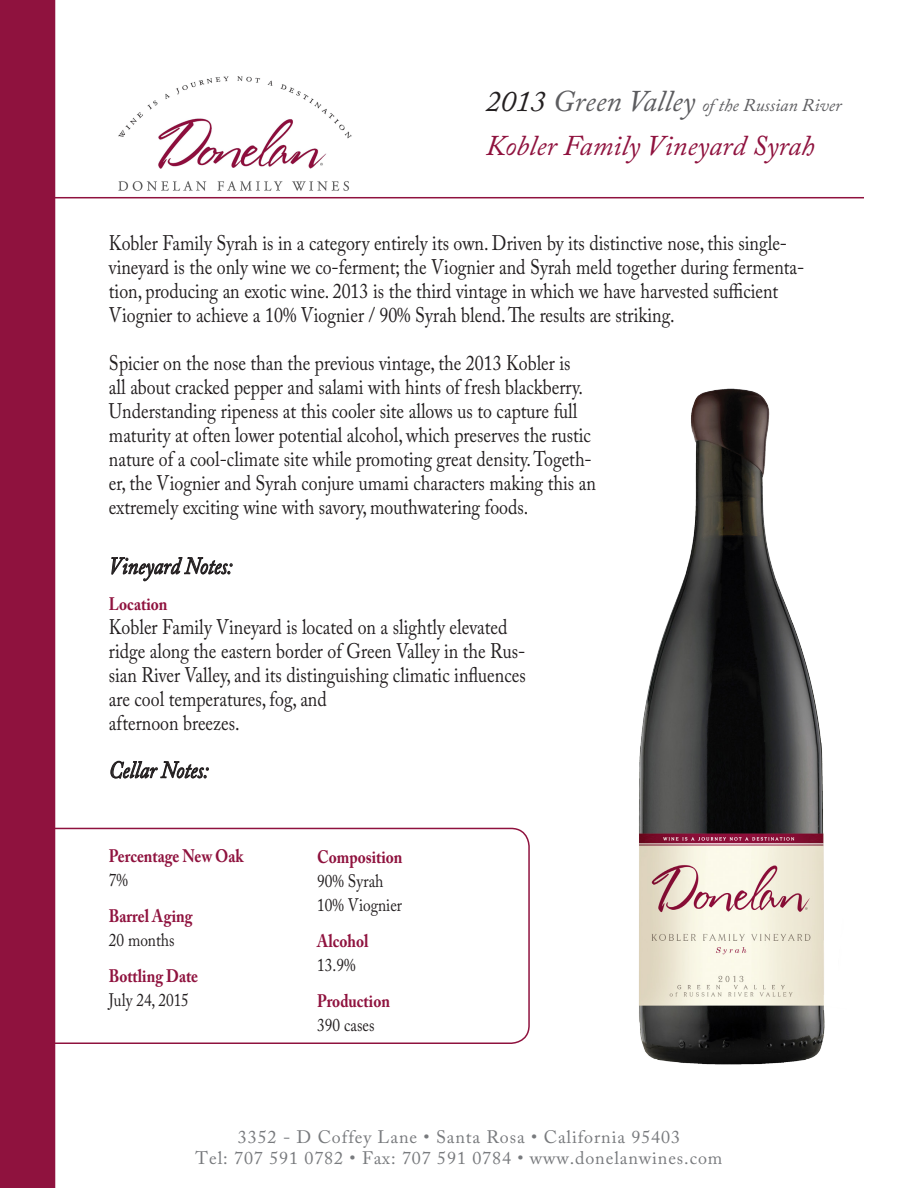
<style>
.page{position:relative;width:918px;height:1188px;background:#fff}
.page>*{position:absolute;margin:0;border:0;box-sizing:border-box;transform-origin:0 0}
.t1{font:italic 28.5px "Adobe Caslon Pro";color:#8f123e}
.t2{font:italic 24px "Adobe Caslon Pro";color:#231f20;scale:.85 1}
.t3{font:21px/24px "Adobe Caslon Pro";color:#231f20;scale:.85 1}
.t4{font:18px "Adobe Caslon Pro";letter-spacing:.05em;color:#787a7d}
.t5{font:700 18px "Adobe Caslon Pro";color:#8f123e;scale:.85 1}
.t6{font:18px "Adobe Caslon Pro";color:#231f20;scale:.85 1}
.t7{font:italic 18px "Adobe Caslon Pro";color:#5c5c5f}
.s1{font-size:30px;color:#231f20}
.s2{font-size:30px}
</style>
<div class="page">
<img style="left:639px;top:388px;width:186px;height:677px">
<img style="left:118px;top:76px;width:234px;height:115px">
<hr style="left:54px;top:197px;width:810px;height:1px;background:#8f123e">
<svg style="left:111px;top:557px;width:121px;height:24px"></svg>
<svg style="left:111px;top:760px;width:98px;height:19px"></svg>
<div style="left:0;top:0;width:55px;height:1188px;background:#8f123e"></div>
<div style="left:21px;top:828px;width:509px;height:216px;border:2px solid #8f123e;border-radius:18px"></div>
<p class="t7" style="left:486px;top:94px;width:357px"><span class="s1">2013</span> <span class="s2">Green Valley</span> of the Russian River</p>
<p class="t1" style="left:486px;top:128px;width:330px">Kobler Family Vineyard Syrah</p>
<p class="t3" style="left:109px;top:230px;width:820px">Kobler Family Syrah is in a category entirely its own. Driven by its distinctive nose, this single&shy;vineyard is the only wine we co-ferment; the Viognier and Syrah meld together during fermenta&shy;tion, producing an exotic wine. 2013 is the third vintage in which we have harvested sufficient Viognier to achieve a 10% Viognier / 90% Syrah blend. The results are striking.</p>
<p class="t3" style="left:109px;top:350px;width:574px">Spicier on the nose than the previous vintage, the 2013 Kobler is<br>all about cracked pepper and salami with hints of fresh blackberry.<br>Understanding ripeness at this cooler site allows us to capture full maturity at often lower potential alcohol, which preserves the rustic nature of a cool-climate site while promoting great density. Togeth&shy;er, the Viognier and Syrah conjure umami characters making this an extremely exciting wine with savory, mouthwatering foods.</p>
<p class="t2" style="left:109px;top:551px;width:147px">Vineyard Notes:</p>
<p class="t5" style="left:109px;top:593px;width:71px">Location</p>
<p class="t3" style="left:109px;top:614px;width:492px">Kobler Family Vineyard is located on a slightly elevated ridge along the eastern border of Green Valley in the Rus&shy;sian River Valley, and its distinguishing climatic influences are cool temperatures, fog, and</p>
<p class="t3" style="left:109px;top:710px;width:156px">afternoon breezes.</p>
<p class="t2" style="left:109px;top:755px;width:119px">Cellar Notes:</p>
<p class="t5" style="left:109px;top:845px;width:160px">Percentage New Oak</p>
<p class="t6" style="left:109px;top:869px;width:24px">7%</p>
<p class="t5" style="left:109px;top:905px;width:100px">Barrel Aging</p>
<p class="t6" style="left:109px;top:929px;width:79px">20 months</p>
<p class="t5" style="left:109px;top:965px;width:107px">Bottling Date</p>
<p class="t6" style="left:109px;top:989px;width:96px">July 24, 2015</p>
<p class="t5" style="left:317px;top:847px;width:102px">Composition</p>
<p class="t6" style="left:317px;top:871px;width:79px">90% Syrah</p>
<p class="t6" style="left:317px;top:895px;width:101px">10% Viognier</p>
<p class="t5" style="left:317px;top:931px;width:62px">Alcohol</p>
<p class="t6" style="left:317px;top:955px;width:47px">13.9%</p>
<p class="t5" style="left:317px;top:991px;width:87px">Production</p>
<p class="t6" style="left:317px;top:1015px;width:69px">390 cases</p>
<p class="t4" style="left:238px;top:1126px;width:444px">3352 - D Coffey Lane • Santa Rosa • California 95403</p>
<p class="t4" style="left:196px;top:1147px;width:528px">Tel: 707 591 0782 • Fax: 707 591 0784 • www.donelanwines.com</p>
</div>
